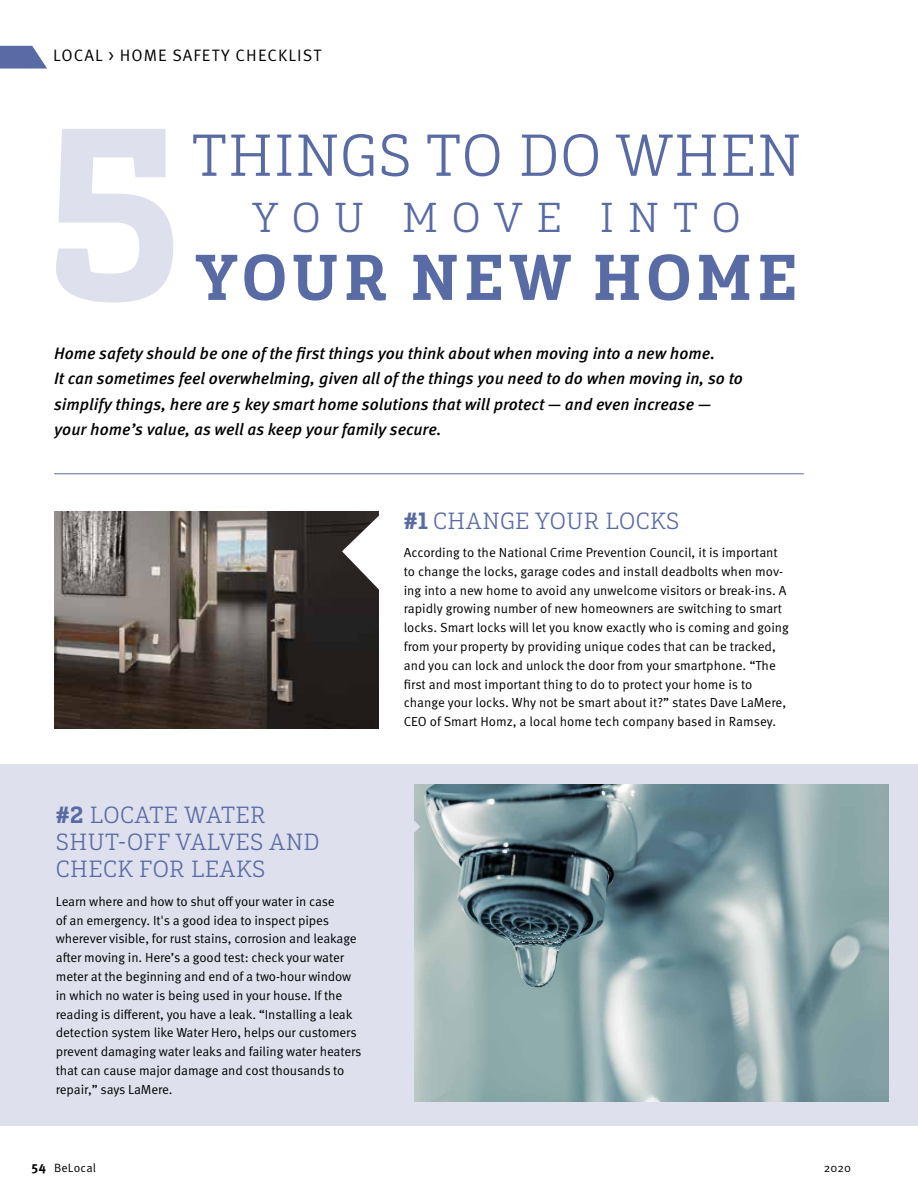
<style>
.page{position:relative;width:918px;height:1188px;background:#fff}
.page>*{position:absolute;margin:0;border:0;box-sizing:border-box;transform-origin:0 0}
.t1{font:900 244.65px "Gaspo Slab";color:#dee1ed}
.t2{font:900 64.5px "Gaspo Slab";letter-spacing:.075em;color:#596ba4}
.t3{font:300 58.95px "Gaspo Slab";letter-spacing:.02em;color:#596ba4}
.t4{font:300 41.7px "Gaspo Slab";letter-spacing:.33em;color:#596ba4}
.t5{font:300 23.4px/27.3px "Gaspo Slab";letter-spacing:.02em;color:#596ba4}
.t6{font:italic 500 16.5px/25.5px "Meta Pro";color:#000}
.t7{font:16.5px "Meta Pro Norm";letter-spacing:.07em;color:#000}
.t8{font:13.2px/18.8px "Meta Pro Norm";letter-spacing:-.01em;color:#000}
.t9{font:12px "Meta Pro Norm";letter-spacing:.005em;color:#000}
.s1{font-weight:900}
.s2{font-family:"Meta Pro";font-weight:700;font-size:13.2px}
</style>
<div class="page">
<div style="left:0;top:764px;width:918px;height:361px;background:#dee1ed"></div>
<img style="left:414px;top:785px;width:475px;height:316px">
<img style="left:54px;top:512px;width:325px;height:216px">
<svg style="left:0;top:46px;width:47px;height:23px"></svg>
<svg style="left:342px;top:512px;width:37px;height:81px"></svg>
<svg style="left:414px;top:785px;width:6px;height:82px"></svg>
<hr style="left:54px;top:473px;width:750px;height:1px;background:#596ba4">
<p class="t7" style="left:53px;top:43px;width:269px">LOCAL &gt; HOME SAFETY CHECKLIST</p>
<h1 class="t1" style="left:46px;top:52px;width:138px">5</h1>
<h3 class="t3" style="left:192px;top:117px;width:611px">THINGS TO DO WHEN</h3>
<h3 class="t4" style="left:252px;top:191px;width:490px">YOU MOVE INTO</h3>
<h2 class="t2" style="left:196px;top:235px;width:603px">YOUR NEW HOME</h2>
<p class="t6" style="left:54px;top:339px;width:690px">Home safety should be one of the first things you think about when moving into a new home.<br>It can sometimes feel overwhelming, given all of the things you need to do when moving in, so to simplify things, here are 5 key smart home solutions that will protect — and even increase — your home’s value, as well as keep your family secure.</p>
<h3 class="t5" style="left:404px;top:507px;width:277px"><span class="s1">#1</span> CHANGE YOUR LOCKS</h3>
<h3 class="t5" style="left:56px;top:800px;width:265px"><span class="s1">#2</span> LOCATE WATER<br>SHUT-OFF VALVES AND<br>CHECK FOR LEAKS</h3>
<p class="t8" style="left:56px;top:891px;width:307px">Learn where and how to shut off your water in case<br>of an emergency. It's a good idea to inspect pipes wherever visible, for rust stains, corrosion and leakage after moving in. Here’s a good test: check your water meter at the beginning and end of a two-hour window in which no water is being used in your house. If the reading is different, you have a leak. “Installing a leak detection system like Water Hero, helps our customers prevent damaging water leaks and failing water heaters that can cause major damage and cost thousands to repair,” says LaMere.</p>
<p class="t8" style="left:404px;top:542px;width:387px">According to the National Crime Prevention Council, it is important to change the locks, garage codes and install deadbolts when mov&shy;ing into a new home to avoid any unwelcome visitors or break-ins. A rapidly growing number of new homeowners are switching to smart locks. Smart locks will let you know exactly who is coming and going from your property by providing unique codes that can be tracked, and you can lock and unlock the door from your smartphone. “The first and most important thing to do to protect your home is to change your locks. Why not be smart about it?” states Dave LaMere, CEO of Smart Homz, a local home tech company based in Ramsey.</p>
<p class="t9" style="left:32px;top:1159px;width:66px"><span class="s2">54</span> BeLocal</p>
<p class="t9" style="left:824px;top:1159px;width:29px">2020</p>
</div>
